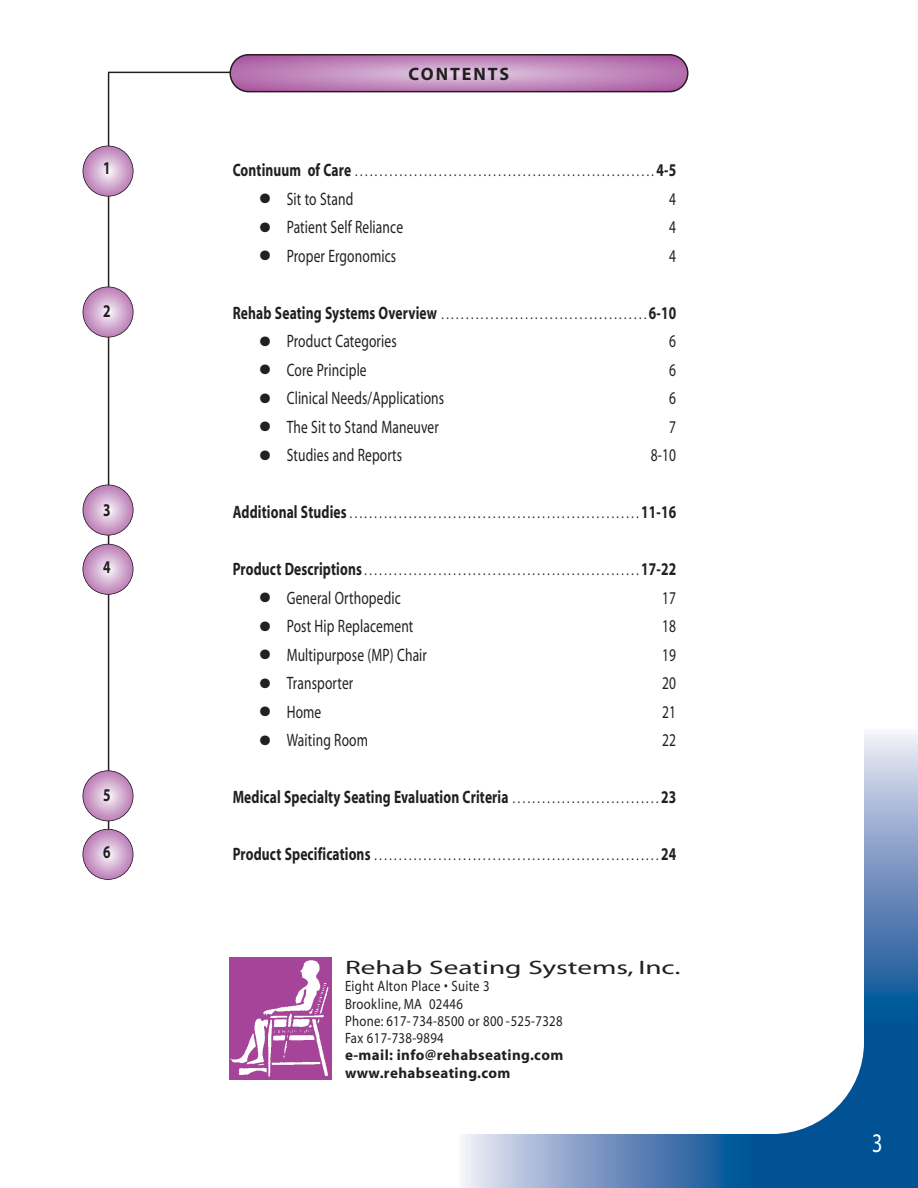
<style>
.page{position:relative;width:918px;height:1188px;background:#fff}
.page>*{position:absolute;margin:0;border:0;box-sizing:border-box;transform-origin:0 0}
.t1{font:27px "Myriad";color:#fff;scale:.75 1}
.t2{font:19.5px "Myriad";color:#231f20;scale:1.5 1}
.t3{font:18px "Myriad";letter-spacing:.01em;color:#231f20;scale:.75 1}
.t4{font:700 18px "Myriad";letter-spacing:.01em;color:#231f20;scale:.75 1}
.t5{font:700 18px "Myriad";letter-spacing:.11em;color:#231f20}
.t6{font:15px "Myriad";letter-spacing:.025em;color:#231f20;scale:.75 1}
.t7{font:15px/17.2px "Myriad";letter-spacing:.025em;color:#231f20;scale:.85 1}
.t8{font:700 15px/17.2px "Myriad";letter-spacing:.03em;color:#231f20}
.s1{font-weight:700;font-size:18px}
.s2{font-weight:400;font-size:15px}
</style>
<div class="page">
<svg style="left:864px;top:733px;width:54px;height:293px;background:#7396c1"></svg>
<svg style="left:463px;top:1134px;width:291px;height:54px;background:#7496c2"></svg>
<div style="left:754px;top:1026px;width:164px;height:162px;background:#005295"></div>
<div style="left:54px;top:54px;width:810px;height:1080px;background:#fff;border-radius:92px"></div>
<hr style="left:108px;top:72px;width:134px;height:1px;background:#231f20">
<svg style="left:230px;top:54px;width:458px;height:38px;background:#b681b1"></svg>
<img style="left:230px;top:957px;width:102px;height:122px">
<hr style="left:108px;top:72px;width:1px;height:787px;background:#231f20">
<svg style="left:83px;top:146px;width:50px;height:50px;background:#cda5ca"></svg>
<div style="left:83px;top:146px;width:51px;height:51px;border:2px solid #231f20;border-radius:50%"></div>
<svg style="left:83px;top:287px;width:50px;height:50px;background:#cda5cb"></svg>
<div style="left:83px;top:287px;width:51px;height:50px;border:2px solid #231f20;border-radius:50%"></div>
<svg style="left:83px;top:485px;width:50px;height:50px;background:#cda5cb"></svg>
<div style="left:83px;top:485px;width:51px;height:50px;border:2px solid #231f20;border-radius:50%"></div>
<svg style="left:83px;top:544px;width:50px;height:50px;background:#cea5cb"></svg>
<div style="left:83px;top:544px;width:50px;height:51px;border:2px solid #231f20;border-radius:50%"></div>
<svg style="left:83px;top:771px;width:50px;height:50px;background:#cea5cb"></svg>
<div style="left:83px;top:770px;width:50px;height:51px;border:2px solid #231f20;border-radius:50%"></div>
<svg style="left:83px;top:829px;width:50px;height:50px;background:#cea5cb"></svg>
<div style="left:83px;top:829px;width:50px;height:51px;border:2px solid #231f20;border-radius:50%"></div>
<p class="t5" style="left:409px;top:67px;width:102px">CONTENTS</p>
<p class="t4" style="left:103px;top:162px;width:11px">1</p>
<p class="t6" style="left:233px;top:166px;width:593px"><span class="s1">Continuum of Care</span> . . . . . . . . . . . . . . . . . . . . . . . . . . . . . . . . . . . . . . . . . . . . . . . . . . . . . . . . . . . . . <span class="s1">4-5</span></p>
<p class="t3" style="left:260px;top:192px;width:126px">● Sit to Stand</p>
<p class="t3" style="left:669px;top:192px;width:11px">4</p>
<p class="t3" style="left:260px;top:220px;width:193px">● Patient Self Reliance</p>
<p class="t3" style="left:669px;top:220px;width:11px">4</p>
<p class="t3" style="left:260px;top:249px;width:184px">● Proper Ergonomics</p>
<p class="t3" style="left:669px;top:249px;width:11px">4</p>
<p class="t4" style="left:103px;top:304px;width:11px">2</p>
<p class="t6" style="left:233px;top:308px;width:593px"><span class="s1">Rehab Seating Systems Overview</span> . . . . . . . . . . . . . . . . . . . . . . . . . . . . . . . . . . . . . . . . . . <span class="s1">6-10</span></p>
<p class="t3" style="left:260px;top:334px;width:184px">● Product Categories</p>
<p class="t3" style="left:669px;top:334px;width:11px">6</p>
<p class="t3" style="left:260px;top:363px;width:144px">● Core Principle</p>
<p class="t3" style="left:669px;top:363px;width:11px">6</p>
<p class="t3" style="left:260px;top:391px;width:247px">● Clinical Needs/Applications</p>
<p class="t3" style="left:669px;top:391px;width:11px">6</p>
<p class="t3" style="left:260px;top:420px;width:240px">● The Sit to Stand Maneuver</p>
<p class="t3" style="left:669px;top:420px;width:11px">7</p>
<p class="t3" style="left:260px;top:448px;width:192px">● Studies and Reports</p>
<p class="t3" style="left:651px;top:448px;width:35px">8-10</p>
<p class="t4" style="left:103px;top:504px;width:11px">3</p>
<p class="t6" style="left:233px;top:508px;width:593px"><span class="s1">Additional Studies</span> . . . . . . . . . . . . . . . . . . . . . . . . . . . . . . . . . . . . . . . . . . . . . . . . . . . . . . . . . . . <span class="s1">11-16</span></p>
<p class="t4" style="left:103px;top:561px;width:11px">4</p>
<p class="t6" style="left:233px;top:565px;width:593px"><span class="s1">Product Descriptions</span> . . . . . . . . . . . . . . . . . . . . . . . . . . . . . . . . . . . . . . . . . . . . . . . . . . . . . . . . <span class="s1">17-22</span></p>
<p class="t3" style="left:260px;top:591px;width:190px">● General Orthopedic</p>
<p class="t3" style="left:662px;top:591px;width:20px">17</p>
<p class="t3" style="left:260px;top:619px;width:206px">● Post Hip Replacement</p>
<p class="t3" style="left:662px;top:619px;width:20px">18</p>
<p class="t3" style="left:260px;top:648px;width:225px">● Multipurpose (MP) Chair</p>
<p class="t3" style="left:662px;top:648px;width:20px">19</p>
<p class="t3" style="left:260px;top:676px;width:126px">● Transporter</p>
<p class="t3" style="left:662px;top:676px;width:20px">20</p>
<p class="t3" style="left:260px;top:705px;width:84px">● Home</p>
<p class="t3" style="left:662px;top:705px;width:20px">21</p>
<p class="t3" style="left:260px;top:733px;width:146px">● Waiting Room</p>
<p class="t3" style="left:662px;top:733px;width:20px">22</p>
<p class="t4" style="left:103px;top:789px;width:11px">5</p>
<p class="t4" style="left:233px;top:790px;width:593px">Medical Specialty Seating Evaluation Criteria <span class="s2">. . . . . . . . . . . . . . . . . . . . . . . . . . . . . .</span> 23</p>
<p class="t4" style="left:103px;top:846px;width:11px">6</p>
<p class="t6" style="left:233px;top:850px;width:593px"><span class="s1">Product Specifications</span> . . . . . . . . . . . . . . . . . . . . . . . . . . . . . . . . . . . . . . . . . . . . . . . . . . . . . . . . . . <span class="s1">24</span></p>
<h2 class="t2" style="left:345px;top:960px;width:225px">Rehab Seating Systems, Inc.</h2>
<p class="t7" style="left:345px;top:979px;width:258px">Eight Alton Place • Suite 3<br>Brookline, MA 02446<br>Phone: 617-734-8500 or 800 -525-7328<br>Fax 617-738-9894</p>
<p class="t8" style="left:345px;top:1048px;width:220px">e-mail: info@rehabseating.com www.rehabseating.com</p>
<h1 class="t1" style="left:872px;top:1132px;width:15px">3</h1>
</div>
